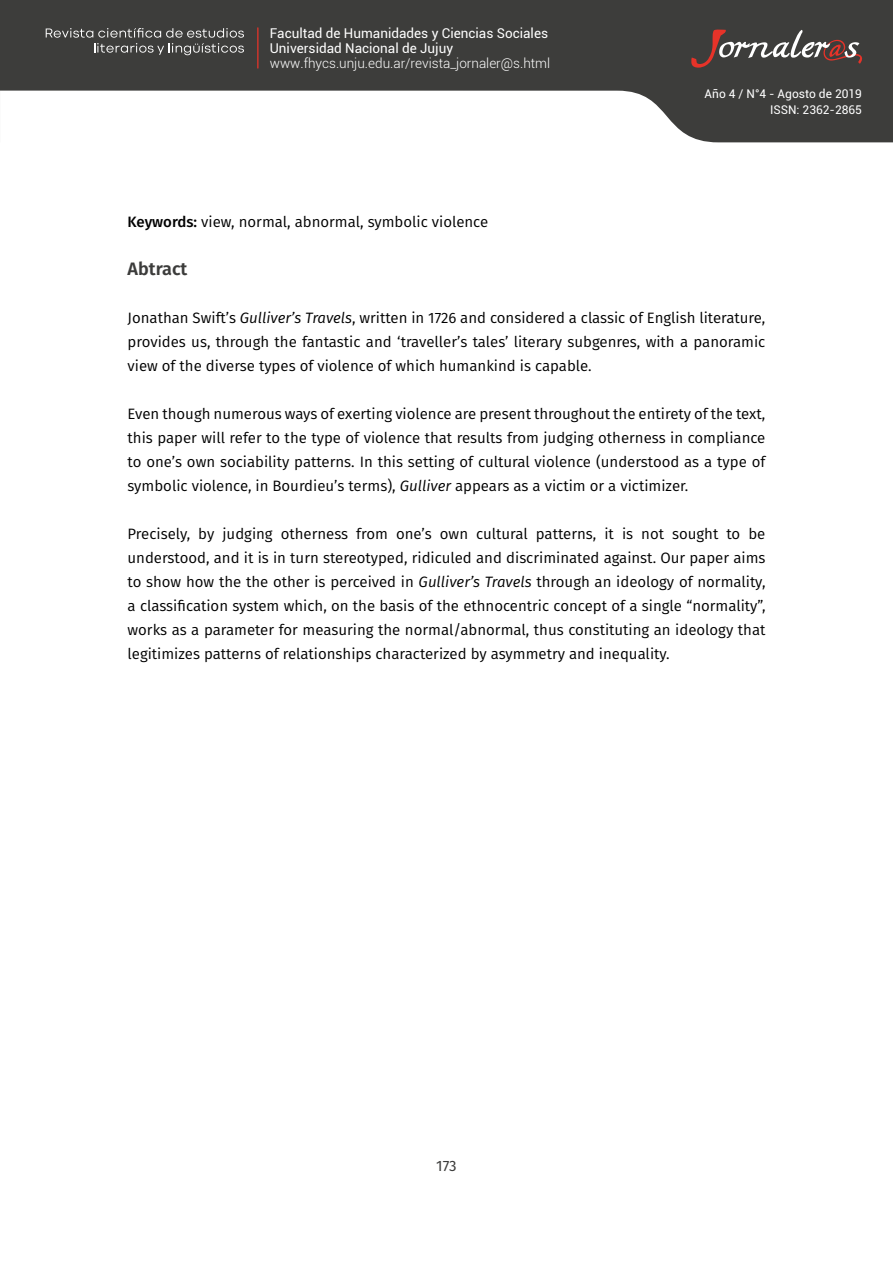
<style>
.page{position:relative;width:893px;height:1263px;background:#fff}
.page>*{position:absolute;margin:0;border:0;box-sizing:border-box;transform-origin:0 0}
.t1{font:600 18px "Fira Sans";color:#3c3c3b}
.t2{font:15px/24px "Fira Sans";color:#000;text-align:justify}
.t3{font:15px "Fira Sans";color:#3c3c3b}
.t4{font:13.5px/15px "Roboto";color:#fff}
.t5{font:300 13.5px "Roboto";color:#fff}
.t6{font:12px/16.5px "Roboto";color:#fff;text-align:right}
.s1{font-weight:500}
.s2{font-style:italic}
</style>
<div class="page">
<svg style="left:0;top:0;width:893px;height:142px;fill:#3d3d3b"></svg>
<svg style="left:691px;top:29px;width:171px;height:39px;background:#605452"></svg>
<svg style="left:46px;top:28px;width:198px;height:27px;background:#5a5a58"></svg>
<hr style="left:257px;top:28px;width:1px;height:40px;background:#e63329">
<p class="t4" style="left:270px;top:25px;width:280px">Facultad de Humanidades y Ciencias Sociales<br>Universidad Nacional de Jujuy</p>
<p class="t5" style="left:270px;top:54px;width:282px">www.fhycs.unju.edu.ar/revista_jornaler@s.html</p>
<p class="t6" style="left:705px;top:85px;width:159px">Año 4 / N°4 - Agosto de 2019<br>ISSN: 2362-2865</p>
<p class="t2" style="left:128px;top:209px;width:362px"><span class="s1">Keywords:</span> view, normal, abnormal, symbolic violence</p>
<p class="t1" style="left:128px;top:254px;width:61px">Abtract</p>
<p class="t2" style="left:128px;top:305px;width:639px">Jonathan Swift’s <span class="s2">Gulliver’s Travels</span>, written in 1726 and considered a classic of English literature, provides us, through the fantastic and ‘traveller’s tales’ literary subgenres, with a panoramic view of the diverse types of violence of which humankind is capable.</p>
<p class="t2" style="left:128px;top:401px;width:639px">Even though numerous ways of exerting violence are present throughout the entirety of the text, this paper will refer to the type of violence that results from judging otherness in compliance to one’s own sociability patterns. In this setting of cultural violence (understood as a type of symbolic violence, in Bourdieu’s terms), <span class="s2">Gulliver</span> appears as a victim or a victimizer.</p>
<p class="t2" style="left:128px;top:521px;width:639px">Precisely, by judging otherness from one’s own cultural patterns, it is not sought to be understood, and it is in turn stereotyped, ridiculed and discriminated against. Our paper aims to show how the the other is perceived in <span class="s2">Gulliver’s Travels</span> through an ideology of normality, a classification system which, on the basis of the ethnocentric concept of a single “normality”, works as a parameter for measuring the normal/abnormal, thus constituting an ideology that legitimizes patterns of relationships characterized by asymmetry and inequality.</p>
<p class="t3" style="left:436px;top:1155px;width:22px">173</p>
</div>
